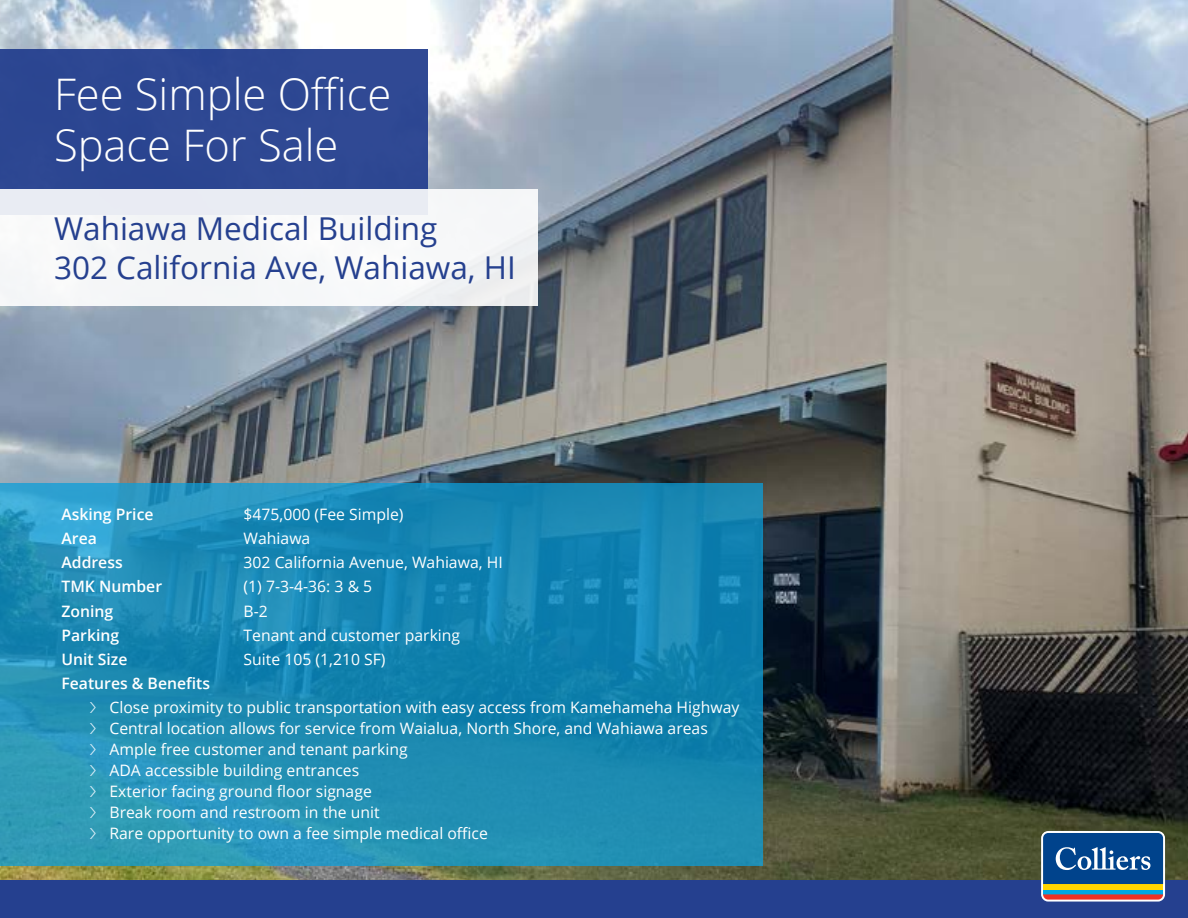
<style>
.page{position:relative;width:1188px;height:918px;background:#fff}
.page>*{position:absolute;margin:0;border:0;box-sizing:border-box;transform-origin:0 0}
.t1{font:300 43.5px/51px "Open Sans";color:#fff}
.t2{font:31.5px/39px "Open Sans";color:#25408f}
.t3{font:15.75px/21px "Open Sans";color:#fff}
.t4{font:600 15.75px "Open Sans";color:#fff}
.s1{font-weight:600}
.s2{font-family:"Aaux Next";color:#dfeff9}
</style>
<div class="page">
<img style="left:0;top:0;width:1188px;height:880px">
<svg style="left:0;top:483px;width:762px;height:383px;background:#1c8ab4"></svg>
<div style="left:0;top:880px;width:1188px;height:38px;background:#25408f"></div>
<div style="left:1041px;top:831px;width:124px;height:71px;background:#fff;border-radius:7px"></div>
<div style="left:1043px;top:889px;width:120px;height:5px;background:#00a8e4"></div>
<div style="left:1043px;top:884px;width:120px;height:5px;background:#ffd600"></div>
<svg style="left:1043px;top:894px;width:120px;height:6px"></svg>
<svg style="left:1043px;top:833px;width:120px;height:51px;background:#1c5798"></svg>
<div style="left:0;top:49px;width:428px;height:165px;background:#2d4792"></div>
<div style="left:0;top:189px;width:538px;height:117px;background:#f5f6f8"></div>
<h1 class="t1" style="left:54px;top:68px;width:339px">Fee Simple Office<br>Space For Sale</h1>
<h2 class="t2" style="left:54px;top:208px;width:463px">Wahiawa Medical Building<br>302 California Ave, Wahiawa, HI</h2>
<p class="t4" style="left:62px;top:504px;width:94px">Asking Price</p>
<p class="t3" style="left:244px;top:504px;width:161px">$475,000 (Fee Simple)</p>
<p class="t4" style="left:62px;top:528px;width:37px">Area</p>
<p class="t3" style="left:244px;top:528px;width:68px">Wahiawa</p>
<p class="t4" style="left:62px;top:552px;width:63px">Address</p>
<p class="t3" style="left:244px;top:552px;width:261px">302 California Avenue, Wahiawa, HI</p>
<p class="t4" style="left:62px;top:576px;width:102px">TMK Number</p>
<p class="t3" style="left:244px;top:576px;width:130px">(1) 7-3-4-36: 3 &amp; 5</p>
<p class="t4" style="left:62px;top:600px;width:53px">Zoning</p>
<p class="t3" style="left:244px;top:600px;width:26px">B-2</p>
<p class="t4" style="left:62px;top:624px;width:59px">Parking</p>
<p class="t3" style="left:244px;top:624px;width:218px">Tenant and customer parking</p>
<p class="t4" style="left:62px;top:648px;width:68px">Unit Size</p>
<p class="t3" style="left:244px;top:648px;width:144px">Suite 105 (1,210 SF)</p>
<p class="t3" style="left:89px;top:671px;width:652px;line-height:24px;text-indent:-28px"><span class="s1">Features &amp; Benefits<br></span><span class="s2">&gt;</span> Close proximity to public transportation with easy access from Kamehameha Highway</p>
<p class="t3" style="left:89px;top:717px;width:620px"><span class="s2">&gt;</span> Central location allows for service from Waialua, North Shore, and Wahiawa areas <span class="s2">&gt;</span> Ample free customer and tenant parking<br><span class="s2">&gt;</span> ADA accessible building entrances<br><span class="s2">&gt;</span> Exterior facing ground floor signage<br><span class="s2">&gt;</span> Break room and restroom in the unit<br><span class="s2">&gt;</span> Rare opportunity to own a fee simple medical office</p>
</div>
